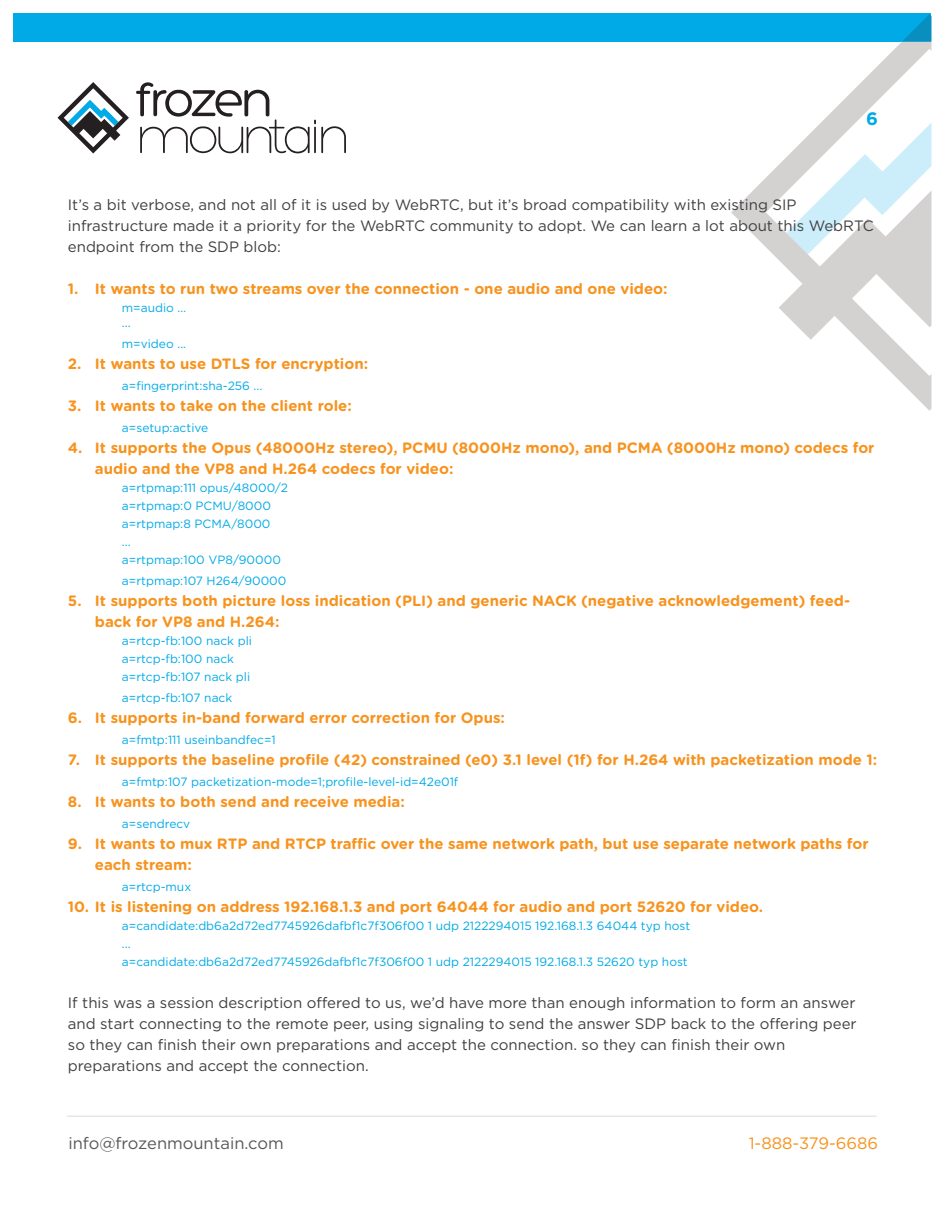
<style>
.page{position:relative;width:945px;height:1215px;background:#fff}
.page>*{position:absolute;margin:0;border:0;box-sizing:border-box;transform-origin:0 0}
.t1{font:700 18px "Gotham";color:#00aae7}
.t2{font:16.5px "Gotham";color:#57585a}
.t3{font:16.5px "Gotham";color:#f7931e}
.t4{font:700 15px/21px "Gotham Rounded";color:#f7931e}
.Body_Copy{font:15px/21px "Gotham";color:#404041}
.Body_Copy-2{font:12px "Gotham";color:#00aae7}
</style>
<div class="page">
<div style="left:14px;top:14px;width:918px;height:28px;background:#00aae7"></div>
<svg style="left:731px;top:42px;width:201px;height:369px"></svg>
<svg style="left:902px;top:14px;width:29px;height:28px"></svg>
<svg style="left:786px;top:123px;width:145px;height:131px"></svg>
<svg style="left:136px;top:82px;width:210px;height:72px"></svg>
<svg style="left:58px;top:82px;width:71px;height:72px"></svg>
<hr style="left:67px;top:1116px;width:810px;height:1px;background:#e6e7e8">
<p class="t1" style="left:866px;top:107px;width:13px">6</p>
<p class="Body_Copy" style="left:68px;top:194px;width:730px">It’s a bit verbose, and not all of it is used by WebRTC, but it’s broad compatibility with existing SIP</p>
<p class="Body_Copy" style="left:68px;top:215px;width:808px">infrastructure made it a priority for the WebRTC community to adopt. We can learn a lot about this WebRTC endpoint from the SDP blob:</p>
<p class="t4" style="left:68px;top:277px;width:601px">1. It wants to run two streams over the connection - one audio and one video:</p>
<p class="Body_Copy-2" style="left:122px;top:300px;width:66px">m=audio …</p>
<p class="Body_Copy-2" style="left:122px;top:315px;width:10px">...</p>
<p class="Body_Copy-2" style="left:122px;top:336px;width:66px">m=video ...</p>
<p class="t4" style="left:68px;top:352px;width:302px">2. It wants to use DTLS for encryption:</p>
<p class="Body_Copy-2" style="left:122px;top:378px;width:142px">a=fingerprint:sha-256 ...</p>
<p class="t4" style="left:68px;top:394px;width:285px">3. It wants to take on the client role:</p>
<p class="Body_Copy-2" style="left:122px;top:420px;width:88px">a=setup:active</p>
<p class="t4" style="left:95px;top:436px;width:781px;text-indent:-27px">4. It supports the Opus (48000Hz stereo), PCMU (8000Hz mono), and PCMA (8000Hz mono) codecs for audio and the VP8 and H.264 codecs for video:</p>
<p class="Body_Copy-2" style="left:122px;top:480px;width:167px">a=rtpmap:111 opus/48000/2</p>
<p class="Body_Copy-2" style="left:122px;top:498px;width:151px">a=rtpmap:0 PCMU/8000</p>
<p class="Body_Copy-2" style="left:122px;top:516px;width:150px">a=rtpmap:8 PCMA/8000</p>
<p class="Body_Copy-2" style="left:122px;top:534px;width:10px">...</p>
<p class="Body_Copy-2" style="left:122px;top:552px;width:161px">a=rtpmap:100 VP8/90000</p>
<p class="Body_Copy-2" style="left:122px;top:573px;width:166px">a=rtpmap:107 H264/90000</p>
<p class="t4" style="left:95px;top:589px;width:757px;text-indent:-27px">5. It supports both picture loss indication (PLI) and generic NACK (negative acknowledgement) feed&shy;back for VP8 and H.264:</p>
<p class="Body_Copy-2" style="left:122px;top:633px;width:132px">a=rtcp-fb:100 nack pli</p>
<p class="Body_Copy-2" style="left:122px;top:651px;width:114px">a=rtcp-fb:100 nack</p>
<p class="Body_Copy-2" style="left:122px;top:669px;width:130px">a=rtcp-fb:107 nack pli</p>
<p class="Body_Copy-2" style="left:122px;top:690px;width:112px">a=rtcp-fb:107 nack</p>
<p class="t4" style="left:68px;top:706px;width:439px">6. It supports in-band forward error correction for Opus:</p>
<p class="Body_Copy-2" style="left:122px;top:732px;width:155px">a=fmtp:111 useinbandfec=1</p>
<p class="t4" style="left:68px;top:748px;width:811px">7. It supports the baseline profile (42) constrained (e0) 3.1 level (1f) for H.264 with packetization mode 1:</p>
<p class="Body_Copy-2" style="left:122px;top:774px;width:338px">a=fmtp:107 packetization-mode=1;profile-level-id=42e01f</p>
<p class="t4" style="left:68px;top:790px;width:339px">8. It wants to both send and receive media:</p>
<p class="Body_Copy-2" style="left:122px;top:816px;width:70px">a=sendrecv</p>
<p class="t4" style="left:95px;top:832px;width:775px;text-indent:-27px">9. It wants to mux RTP and RTCP traffic over the same network path, but use separate network paths for each stream:</p>
<p class="Body_Copy-2" style="left:122px;top:879px;width:71px">a=rtcp-mux</p>
<p class="t4" style="left:68px;top:895px;width:697px">10. It is listening on address 192.168.1.3 and port 64044 for audio and port 52620 for video.</p>
<p class="Body_Copy-2" style="left:122px;top:918px;width:570px">a=candidate:db6a2d72ed7745926dafbf1c7f306f00 1 udp 2122294015 192.168.1.3 64044 typ host</p>
<p class="Body_Copy-2" style="left:122px;top:936px;width:10px">...</p>
<p class="Body_Copy-2" style="left:122px;top:954px;width:567px">a=candidate:db6a2d72ed7745926dafbf1c7f306f00 1 udp 2122294015 192.168.1.3 52620 typ host</p>
<p class="Body_Copy" style="left:68px;top:992px;width:790px;text-align:justify">If this was a session description offered to us, we’d have more than enough information to form an answer and start connecting to the remote peer, using signaling to send the answer SDP back to the offering peer so they can finish their own preparations and accept the connection. so they can finish their own</p>
<p class="Body_Copy" style="left:68px;top:1055px;width:302px">preparations and accept the connection.</p>
<p class="t2" style="left:68px;top:1132px;width:217px">info@frozenmountain.com</p>
<p class="t3" style="left:749px;top:1132px;width:131px">1-888-379-6686</p>
</div>
